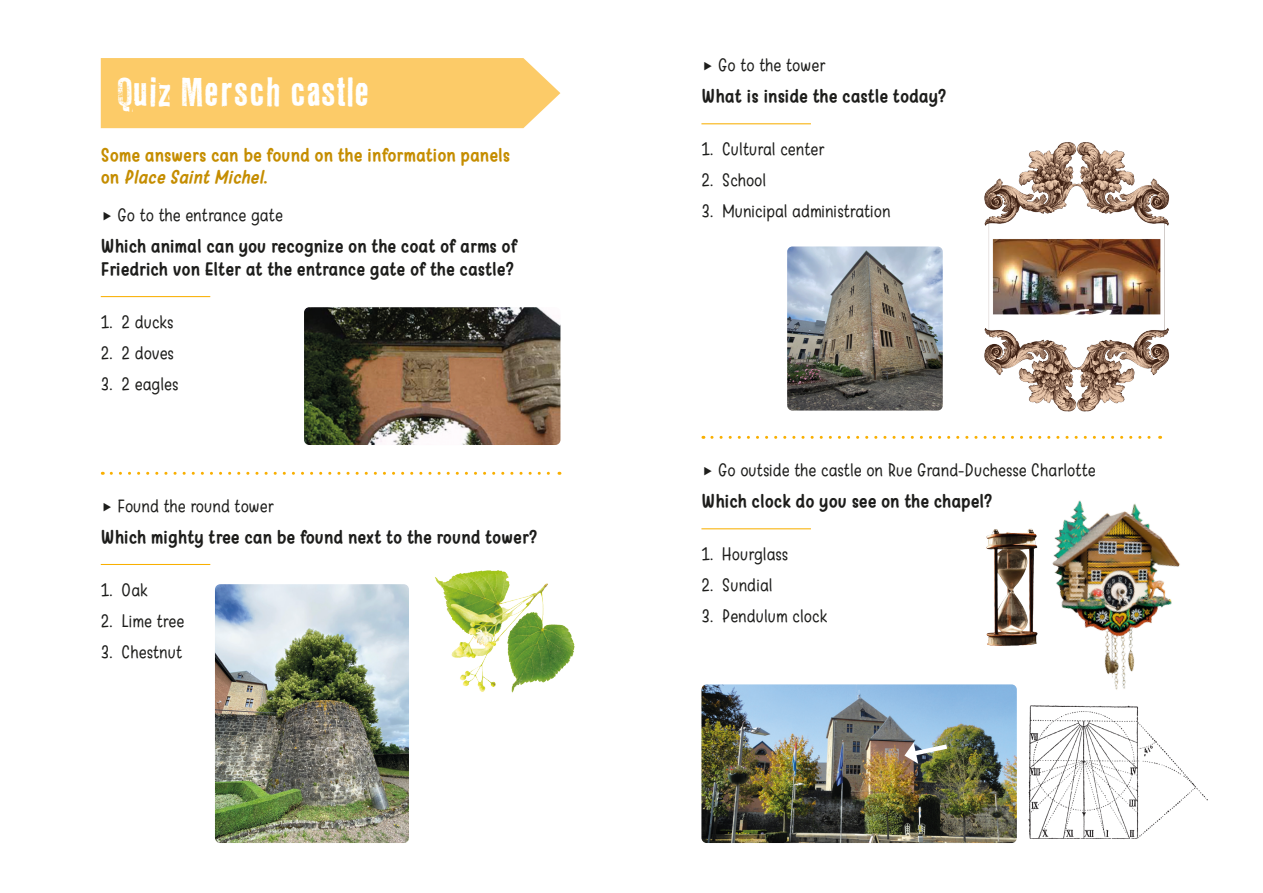
<style>
.page{position:relative;width:1263px;height:893px;background:#fff}
.page>*{position:absolute;margin:0;border:0;box-sizing:border-box;transform-origin:0 0}
.t1{font:36px "LL Rubber Grotesque";letter-spacing:-.02em;color:#fff}
.t2{font:18.75px "Warung Kopi";color:#1d1d1b}
.t3{font:700 18.75px/22.5px "Warung Kopi";color:#1d1d1b}
.t4{font:700 18.75px/22.5px "Warung Kopi";color:#c58d00}
.s1{font-style:italic}
</style>
<div class="page">
<hr style="left:101px;top:296px;width:109px;height:1px;background:#f9af00">
<img style="left:304px;top:307px;width:256px;height:138px">
<img style="left:435px;top:570px;width:140px;height:123px">
<img style="left:215px;top:584px;width:194px;height:259px">
<hr style="left:701px;top:123px;width:110px;height:1px;background:#f9af00">
<img style="left:984px;top:142px;width:186px;height:270px">
<img style="left:787px;top:246px;width:156px;height:165px">
<img style="left:701px;top:684px;width:316px;height:159px">
<img style="left:1008px;top:500px;width:172px;height:210px">
<img style="left:986px;top:525px;width:58px;height:129px">
<img style="left:1026px;top:701px;width:182px;height:138px">
<hr style="left:101px;top:564px;width:109px;height:1px;background:#f9af00">
<svg style="left:111px;top:472px;width:449px;height:3px"></svg>
<hr style="left:701px;top:528px;width:110px;height:1px;background:#f9af00">
<svg style="left:712px;top:436px;width:448px;height:3px"></svg>
<div style="left:101px;top:58px;width:459px;height:70px;background:#fccb68"></div>
<svg style="left:904px;top:741px;width:48px;height:23px"></svg>
<p class="t1" style="left:117px;top:70px;width:255px">Quiz Mersch castle</p>
<p class="t4" style="left:101px;top:144px;width:411px">Some answers can be found on the information panels on <span class="s1">Place Saint Michel</span>.</p>
<p class="t2" style="left:117px;top:205px;width:167px">Go to the entrance gate</p>
<p class="t3" style="left:101px;top:235px;width:418px">Which animal can you recognize on the coat of arms of<br>Friedrich von Elter at the entrance gate of the castle?</p>
<p class="t2" style="left:101px;top:312px;width:74px">1. 2 ducks</p>
<p class="t2" style="left:101px;top:343px;width:75px">2. 2 doves</p>
<p class="t2" style="left:101px;top:374px;width:79px">3. 2 eagles</p>
<p class="t2" style="left:117px;top:495px;width:158px">Found the round tower</p>
<p class="t3" style="left:101px;top:525px;width:438px">Which mighty tree can be found next to the round tower?</p>
<p class="t2" style="left:101px;top:580px;width:49px">1. Oak</p>
<p class="t2" style="left:101px;top:611px;width:85px">2. Lime tree</p>
<p class="t2" style="left:101px;top:642px;width:83px">3. Chestnut</p>
<p class="t2" style="left:718px;top:54px;width:109px">Go to the tower</p>
<p class="t3" style="left:701px;top:85px;width:247px">What is inside the castle today?</p>
<p class="t2" style="left:701px;top:139px;width:125px">1. Cultural center</p>
<p class="t2" style="left:701px;top:170px;width:66px">2. School</p>
<p class="t2" style="left:701px;top:201px;width:191px">3. Municipal administration</p>
<p class="t2" style="left:718px;top:459px;width:379px">Go outside the castle on Rue Grand-Duchesse Charlotte</p>
<p class="t3" style="left:701px;top:490px;width:293px">Which clock do you see on the chapel?</p>
<p class="t2" style="left:701px;top:544px;width:88px">1. Hourglass</p>
<p class="t2" style="left:701px;top:575px;width:73px">2. Sundial</p>
<p class="t2" style="left:701px;top:606px;width:127px">3. Pendulum clock</p>
</div>
